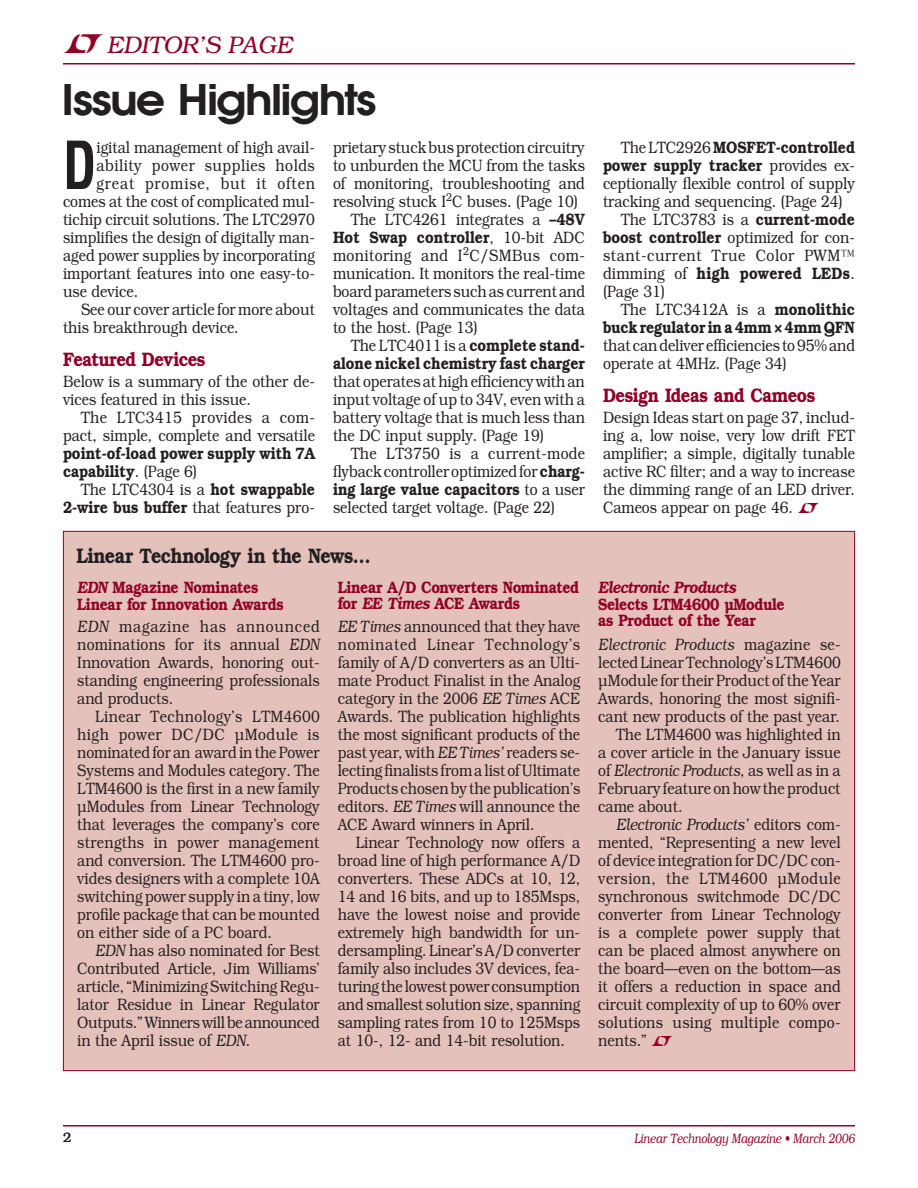
<style>
.page{position:relative;width:918px;height:1188px;background:#fff}
.page>*{position:absolute;margin:0;border:0;box-sizing:border-box;transform-origin:0 0}
.Drop_Cap_Editors_Page{font:700 condensed 64.5px "Helvetica";color:#231f20;scale:.85 1}
.t1{font:600 42px "Avant Garde";letter-spacing:-.04em;color:#231f20;scale:1.1 1}
.Header_Left{font:italic 300 24px "Bookman";color:#900126}
.Heading_1_LTC_in_the_News{font:600 21px "Bookman";letter-spacing:-.03em;color:#231f20;scale:.85 1}
.Heading_1{font:600 19.5px "Bookman";letter-spacing:-.025em;color:#900126;scale:.85 1}
.Sidebar_Body_Text{font:300 16.5px/18px "Bookman";color:#231f20;text-align:justify;scale:.85 1}
.Body_Text{font:300 16.5px/18px "Bookman";color:#231f20;text-align:justify;scale:.85 1}
.Sidebar_Body_Text_First{font:300 16.5px/18px "Bookman";color:#231f20;text-align:justify;scale:.85 1}
.Body_Text_First{font:300 16.5px/18px "Bookman";color:#231f20;scale:.85 1}
.Drop_Cap_Editors_Page-2{font:300 16.5px "Bookman";color:#231f20;scale:.85 1}
.Heading_2_Sidebar{font:600 16.5px/16.5px "Bookman";letter-spacing:-.025em;color:#900126;scale:.85 1}
.Drop_Cap_Editors_Page-3{font:300 16.5px "Bookman";letter-spacing:.035em;color:#231f20;scale:.85 1}
.Drop_Cap_Editors_Page-4{font:300 16.5px "Bookman";letter-spacing:.06em;color:#231f20;scale:.85 1}
.t2{font:italic 300 13.5px "Bookman";color:#900126;scale:.8 1}
.t3{font:300 13.5px "Bookman";color:#231f20}
.s1{font-weight:600}
.s2{font-style:italic}
</style>
<div class="page">
<hr style="left:63px;top:1125px;width:792px;height:1px;background:#900126">
<hr style="left:63px;top:63px;width:792px;height:1px;background:#900126">
<div style="left:63px;top:531px;width:792px;height:540px;background:#e5c1bc"></div>
<p class="Header_Left" style="left:107px;top:32px;width:187px">EDITOR’S PAGE</p>
<p class="t1" style="left:62px;top:72px;width:288px">Issue Highlights</p>
<p class="Drop_Cap_Editors_Page" style="left:63px;top:125px;width:41px">D</p>
<p class="Drop_Cap_Editors_Page-2" style="left:96px;top:138px;width:259px">igital management of high avail-</p>
<p class="Drop_Cap_Editors_Page-3" style="left:96px;top:156px;width:258px">ability power supplies holds</p>
<p class="Drop_Cap_Editors_Page-4" style="left:96px;top:174px;width:259px">great promise, but it often</p>
<p class="Drop_Cap_Editors_Page-2" style="left:63px;top:192px;width:298px">comes at the cost of complicated mul-</p>
<p class="Drop_Cap_Editors_Page-2" style="left:63px;top:210px;width:298px">tichip circuit solutions. The LTC2970</p>
<p class="Drop_Cap_Editors_Page-2" style="left:63px;top:228px;width:298px">simplifies the design of digitally man-</p>
<p class="Drop_Cap_Editors_Page-2" style="left:63px;top:246px;width:298px">aged power supplies by incorporating</p>
<p class="Drop_Cap_Editors_Page-2" style="left:63px;top:264px;width:298px">important features into one easy-to-</p>
<p class="Drop_Cap_Editors_Page-2" style="left:63px;top:282px;width:90px">use device.</p>
<p class="Body_Text" style="left:63px;top:300px;width:298px;text-indent:18px">See our cover article for more about this breakthrough device.</p>
<p class="Heading_1" style="left:63px;top:348px;width:169px">Featured Devices</p>
<p class="Body_Text_First" style="left:63px;top:372px;width:298px">Below is a summary of the other de&shy;vices featured in this issue.</p>
<p class="Body_Text" style="left:63px;top:408px;width:298px;text-indent:18px">The LTC3415 provides a com&shy;pact, simple, complete and versatile <span class="s1">point-of-load power supply with 7A capability</span>. (Page 6)</p>
<p class="Body_Text" style="left:63px;top:480px;width:298px;text-align:right">The LTC4304 is a <span class="s1">hot swappable<br>2-wire bus buffer</span> that features pro-</p>
<p class="Body_Text" style="left:333px;top:138px;width:298px">prietary stuck bus protection circuitry to unburden the MCU from the tasks of monitoring, troubleshooting and resolving stuck I<sup>2</sup>C buses. (Page 10)</p>
<p class="Body_Text" style="left:333px;top:210px;width:298px;text-indent:18px">The LTC4261 integrates a <span class="s1">–48V Hot Swap controller</span>, 10-bit ADC monitoring and I<sup>2</sup>C/SMBus com&shy;munication. It monitors the real-time board parameters such as current and voltages and communicates the data to the host. (Page 13)</p>
<p class="Body_Text" style="left:333px;top:336px;width:298px;text-indent:18px">The LTC4011 is a <span class="s1">complete stand&shy;alone nickel chemistry fast charger </span>that operates at high efficiency with an input voltage of up to 34V, even with a battery voltage that is much less than the DC input supply. (Page 19)</p>
<p class="Body_Text" style="left:333px;top:444px;width:298px;text-indent:18px">The LT3750 is a current-mode flyback controller optimized for <span class="s1">charg&shy;ing large value capacitors</span> to a user selected target voltage. (Page 22)</p>
<p class="Heading_1_LTC_in_the_News" style="left:76px;top:544px;width:348px">Linear Technology in the News…</p>
<p class="Heading_2_Sidebar" style="left:77px;top:579px;width:244px"><span class="s2">EDN</span> Magazine Nominates<br>Linear for Innovation Awards</p>
<p class="Sidebar_Body_Text_First" style="left:77px;top:618px;width:287px"><span class="s2">EDN</span> magazine has announced nominations for its annual <span class="s2">EDN </span>Innovation Awards, honoring out&shy;standing engineering professionals and products.</p>
<p class="Sidebar_Body_Text" style="left:77px;top:708px;width:287px;text-indent:18px">Linear Technology’s LTM4600 high power DC/DC µModule is nominated for an award in the Power Systems and Modules category. The LTM4600 is the first in a new family µModules from Linear Technology that leverages the company’s core strengths in power management and conversion. The LTM4600 pro&shy;vides designers with a complete 10A switching power supply in a tiny, low profile package that can be mounted on either side of a PC board.</p>
<p class="Sidebar_Body_Text" style="left:77px;top:942px;width:287px;text-indent:18px"><span class="s2">EDN</span> has also nominated for Best Contributed Article, Jim Williams’ article, “Minimizing Switching Regu&shy;lator Residue in Linear Regulator Outputs.” Winners will be announced in the April issue of <span class="s2">EDN</span>.</p>
<p class="Heading_2_Sidebar" style="left:338px;top:579px;width:285px">Linear A/D Converters Nominated for <span class="s2">EE Times</span> ACE Awards</p>
<p class="Sidebar_Body_Text_First" style="left:338px;top:617px;width:287px"><span class="s2">EE Times</span> announced that they have nominated Linear Technology’s family of A/D converters as an Ulti&shy;mate Product Finalist in the Analog category in the 2006 <span class="s2">EE Times</span> ACE Awards. The publication highlights the most significant products of the past year, with <span class="s2">EE Times’</span> readers se&shy;lecting finalists from a list of Ultimate Products chosen by the publication’s editors. <span class="s2">EE Times</span> will announce the ACE Award winners in April.</p>
<p class="Sidebar_Body_Text" style="left:338px;top:833px;width:287px;text-indent:18px">Linear Technology now offers a broad line of high performance A/D converters. These ADCs at 10, 12, 14 and 16 bits, and up to 185Msps, have the lowest noise and provide extremely high bandwidth for un&shy;dersampling. Linear’s A/D converter family also includes 3V devices, fea&shy;turing the lowest power consumption and smallest solution size, spanning sampling rates from 10 to 125Msps at 10-, 12- and 14-bit resolution.</p>
<p class="Body_Text" style="left:603px;top:138px;width:298px;text-indent:18px">The LTC2926 <span class="s1">MOSFET-controlled power supply tracker</span> provides ex&shy;ceptionally flexible control of supply tracking and sequencing. (Page 24)</p>
<p class="Body_Text" style="left:603px;top:210px;width:298px;text-indent:18px">The LTC3783 is a <span class="s1">current-mode boost controller</span> optimized for con&shy;stant-current True Color PWM™ dimming of <span class="s1">high powered LEDs</span>. (Page 31)</p>
<p class="Body_Text" style="left:603px;top:300px;width:298px;text-indent:18px">The LTC3412A is a <span class="s1">monolithic buck regulator in a 4mm × 4mm QFN </span>that can deliver efficiencies to 95% and operate at 4MHz. (Page 34)</p>
<p class="Heading_1" style="left:603px;top:384px;width:251px">Design Ideas and Cameos</p>
<p class="Body_Text_First" style="left:603px;top:408px;width:298px;text-align:justify">Design Ideas start on page 37, includ&shy;ing a, low noise, very low drift FET amplifier; a simple, digitally tunable active RC filter; and a way to increase the dimming range of an LED driver.<br>Cameos appear on page 46.</p>
<p class="Heading_2_Sidebar" style="left:598px;top:579px;width:221px"><span class="s2">Electronic Products<br></span>Selects LTM4600 µModule as Product of the Year</p>
<p class="Sidebar_Body_Text_First" style="left:598px;top:636px;width:287px"><span class="s2">Electronic Products</span> magazine se&shy;lected Linear Technology’s LTM4600 µModule for their Product of the Year Awards, honoring the most signifi&shy;cant new products of the past year.</p>
<p class="Sidebar_Body_Text" style="left:598px;top:726px;width:287px;text-indent:18px">The LTM4600 was highlighted in a cover article in the January issue of <span class="s2">Electronic Products</span>, as well as in a February feature on how the product came about.</p>
<p class="Sidebar_Body_Text" style="left:598px;top:816px;width:287px;text-indent:18px"><span class="s2">Electronic Products’</span> editors com&shy;mented, “Representing a new level of device integration for DC/DC con&shy;version, the LTM4600 µModule synchronous switchmode DC/DC converter from Linear Technology is a complete power supply that can be placed almost anywhere on the board—even on the bottom—as it offers a reduction in space and circuit complexity of up to 60% over solutions using multiple compo&shy;nents.”</p>
<p class="t3" style="left:63px;top:1130px;width:10px">2</p>
<p class="t2" style="left:634px;top:1131px;width:278px">Linear Technology Magazine • March 2006</p>
</div>
